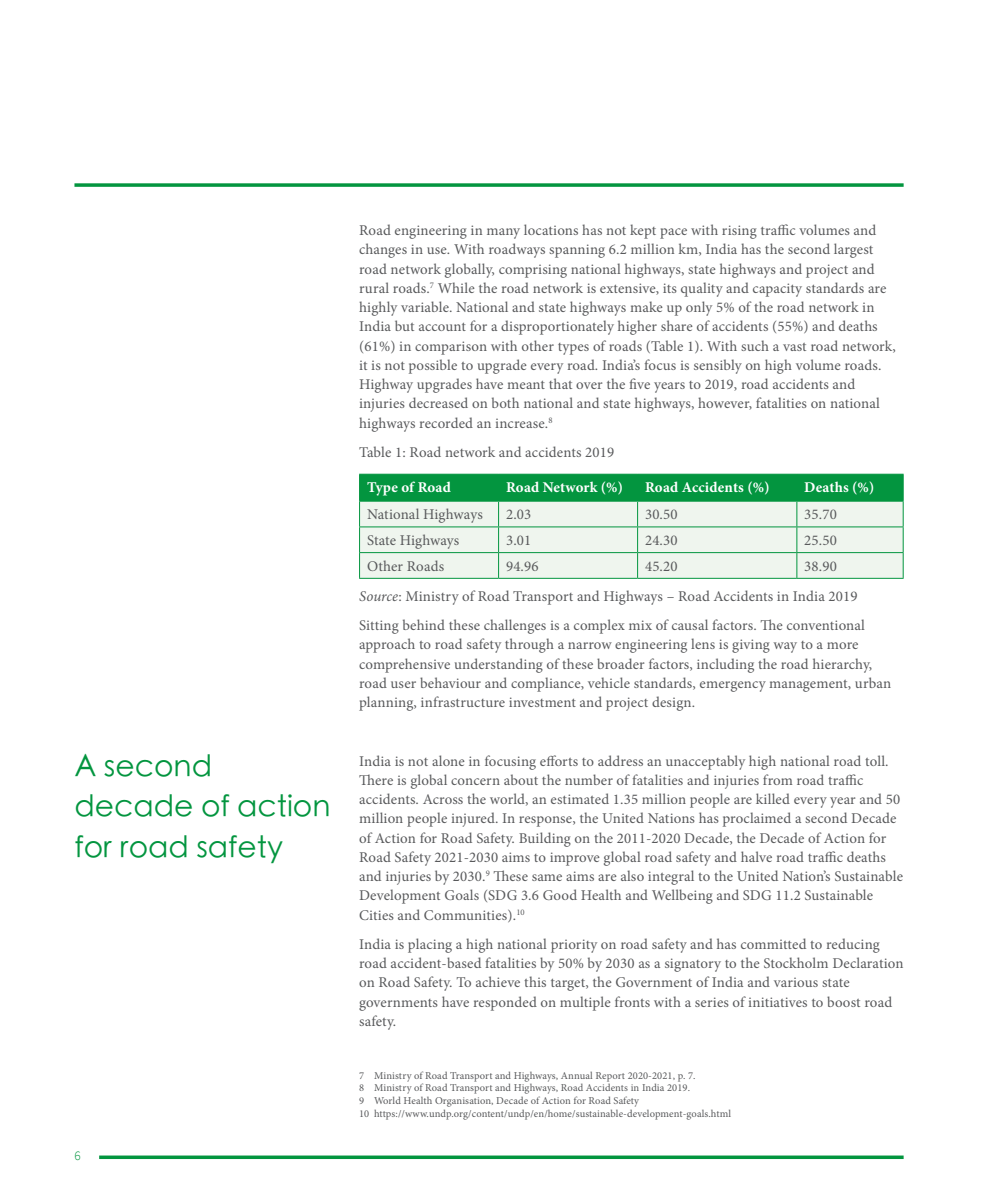
<style>
.page{position:relative;width:993px;height:1191px;background:#fff}
.page>*{position:absolute;margin:0;border:0;box-sizing:border-box;transform-origin:0 0}
.Headline{font:300 29.75px/40.2px "ST Heiti TC";color:#03953f}
.Body_Copy{font:14.88px/19.2px "Minion Pro";letter-spacing:.01em;color:#58595b}
.Body_Copy-2{font:700 14.88px "Minion Pro";letter-spacing:.01em;color:#fff}
.t1{font:300 13.12px "Source Sans Pro";color:#03953f}
.FOOTNOTE{font:10.5px "Minion Pro";letter-spacing:.01em;color:#58595b}
.s1{font-style:italic}
</style>
<div class="page">
<svg style="left:74px;top:183px;width:829px;height:4px;background:#21a156"></svg>
<svg style="left:99px;top:1155px;width:804px;height:4px;background:#24a358"></svg>
<svg style="left:359px;top:474px;width:544px;height:104px;background:#a9d8ba"></svg>
<hr style="left:359px;top:578px;width:139px;height:1px;background:#03953f">
<hr style="left:498px;top:578px;width:139px;height:1px;background:#03953f">
<hr style="left:637px;top:578px;width:159px;height:1px;background:#03953f">
<hr style="left:796px;top:578px;width:107px;height:1px;background:#03953f">
<p class="Headline" style="left:74px;top:744px;width:257px">A second decade of action for road safety</p>
<p class="t1" style="left:74px;top:1147px;width:8px">6</p>
<p class="Body_Copy" style="left:359px;top:221px;width:538px">Road engineering in many locations has not kept pace with rising traffic volumes and changes in use. With roadways spanning 6.2 million km, India has the second largest road network globally, comprising national highways, state highways and project and rural roads.<sup>7</sup> While the road network is extensive, its quality and capacity standards are highly variable. National and state highways make up only 5% of the road network in India but account for a disproportionately higher share of accidents (55%) and deaths (61%) in comparison with other types of roads (Table 1). With such a vast road network, it is not possible to upgrade every road. India’s focus is sensibly on high volume roads.<br>Highway upgrades have meant that over the five years to 2019, road accidents and injuries decreased on both national and state highways, however, fatalities on national highways recorded an increase.<sup>8</sup></p>
<p class="Body_Copy" style="left:359px;top:442px;width:256px">Table 1: Road network and accidents 2019</p>
<p class="Body_Copy-2" style="left:367px;top:477px;width:85px">Type of Road</p>
<p class="Body_Copy-2" style="left:506px;top:477px;width:118px">Road Network (%)</p>
<p class="Body_Copy-2" style="left:644px;top:477px;width:126px">Road Accidents (%)</p>
<p class="Body_Copy-2" style="left:804px;top:477px;width:72px">Deaths (%)</p>
<p class="Body_Copy" style="left:367px;top:505px;width:117px">National Highways</p>
<p class="Body_Copy" style="left:506px;top:505px;width:27px">2.03</p>
<p class="Body_Copy" style="left:644px;top:505px;width:34px">30.50</p>
<p class="Body_Copy" style="left:804px;top:505px;width:34px">35.70</p>
<p class="Body_Copy" style="left:367px;top:531px;width:94px">State Highways</p>
<p class="Body_Copy" style="left:506px;top:531px;width:27px">3.01</p>
<p class="Body_Copy" style="left:644px;top:531px;width:34px">24.30</p>
<p class="Body_Copy" style="left:804px;top:531px;width:34px">25.50</p>
<p class="Body_Copy" style="left:367px;top:556px;width:79px">Other Roads</p>
<p class="Body_Copy" style="left:506px;top:556px;width:34px">94.96</p>
<p class="Body_Copy" style="left:644px;top:556px;width:34px">45.20</p>
<p class="Body_Copy" style="left:804px;top:556px;width:34px">38.90</p>
<p class="Body_Copy" style="left:359px;top:586px;width:500px"><span class="s1">Source</span>: Ministry of Road Transport and Highways – Road Accidents in India 2019</p>
<p class="Body_Copy" style="left:359px;top:616px;width:533px">Sitting behind these challenges is a complex mix of causal factors. The conventional approach to road safety through a narrow engineering lens is giving way to a more comprehensive understanding of these broader factors, including the road hierarchy, road user behaviour and compliance, vehicle standards, emergency management, urban planning, infrastructure investment and project design.</p>
<p class="Body_Copy" style="left:359px;top:751px;width:545px">India is not alone in focusing efforts to address an unacceptably high national road toll.<br>There is global concern about the number of fatalities and injuries from road traffic accidents. Across the world, an estimated 1.35 million people are killed every year and 50 million people injured. In response, the United Nations has proclaimed a second Decade of Action for Road Safety. Building on the 2011-2020 Decade, the Decade of Action for Road Safety 2021-2030 aims to improve global road safety and halve road traffic deaths and injuries by 2030.<sup>9</sup> These same aims are also integral to the United Nation’s Sustainable Development Goals (SDG 3.6 Good Health and Wellbeing and SDG 11.2 Sustainable Cities and Communities).<sup>10</sup></p>
<p class="Body_Copy" style="left:359px;top:934px;width:546px">India is placing a high national priority on road safety and has committed to reducing road accident-based fatalities by 50% by 2030 as a signatory to the Stockholm Declaration on Road Safety. To achieve this target, the Government of India and various state governments have responded on multiple fronts with a series of initiatives to boost road safety.</p>
<p class="FOOTNOTE" style="left:359px;top:1068px;width:338px">7 Ministry of Road Transport and Highways, Annual Report 2020-2021, p. 7.</p>
<p class="FOOTNOTE" style="left:359px;top:1081px;width:332px">8 Ministry of Road Transport and Highways, Road Accidents in India 2019.</p>
<p class="FOOTNOTE" style="left:359px;top:1093px;width:281px">9 World Health Organisation, Decade of Action for Road Safety</p>
<p class="FOOTNOTE" style="left:359px;top:1106px;width:373px">10 https://www.undp.org/content/undp/en/home/sustainable-development-goals.html</p>
</div>
